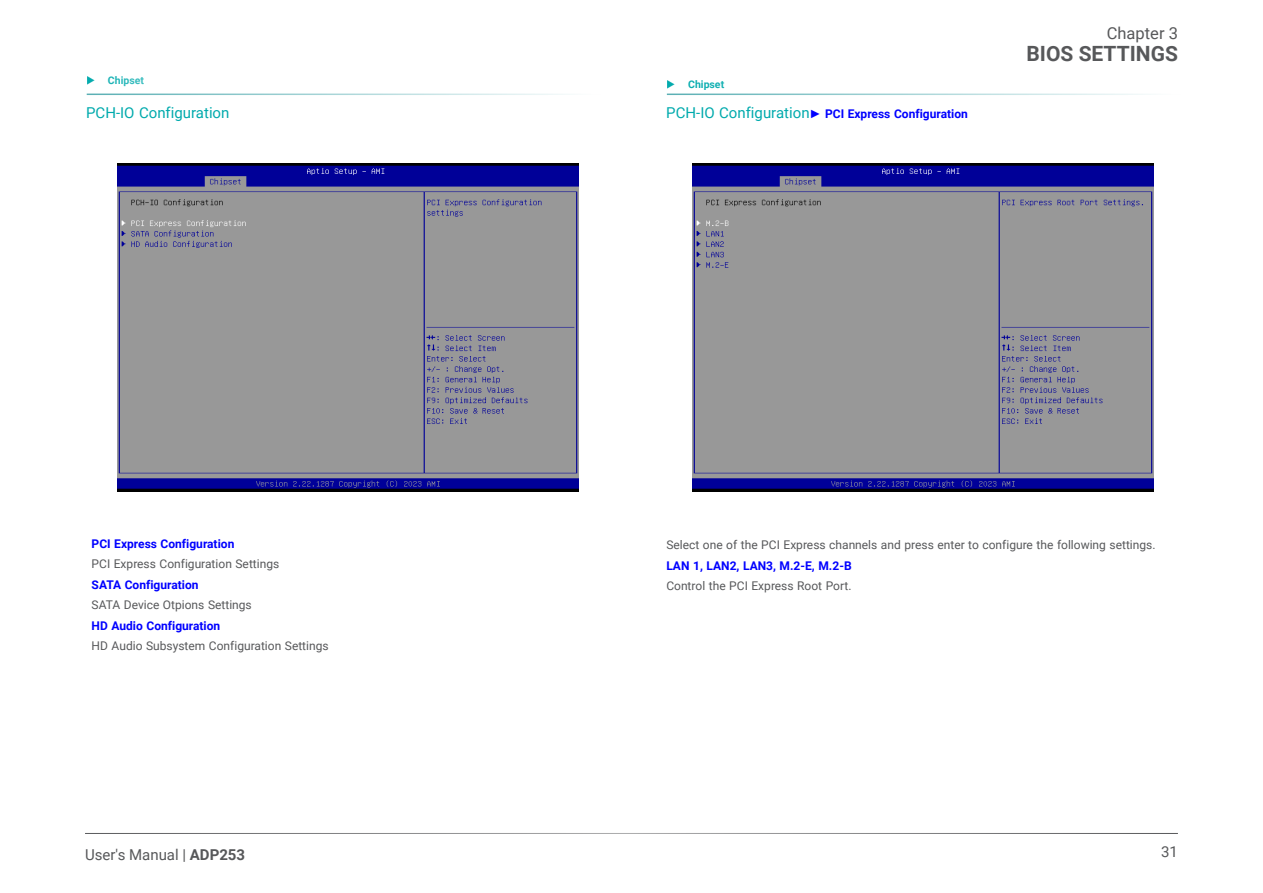
<style>
.page{position:relative;width:1263px;height:893px;background:#fff}
.page>*{position:absolute;margin:0;border:0;box-sizing:border-box;transform-origin:0 0}
.t1{font:700 21px "Roboto";color:#57585a}
.t2{font:16.5px "Roboto";color:#57585a}
.t3{font:15px "Roboto";color:#57585a}
.Heading_3{font:15px "Roboto";color:#00aaad}
.BIOS_Item{font:12px "Roboto";color:#57585a}
.BIOS_Item-2{font:700 12px "Roboto";color:#00f}
.Heading_3-2{font:700 12px "Roboto";color:#00f}
.t4{font:700 10.5px "Roboto";color:#00aaad}
.s1{font-weight:400;font-size:15px;color:#00aaad}
.s2{font-family:"Tahoma"}
.s3{font-weight:700}
</style>
<div class="page">
<hr style="left:85px;top:833px;width:1093px;height:1px;background:#57585a">
<hr style="left:87px;top:94px;width:514px;height:1px;background:#2e9aa0">
<img style="left:117px;top:163px;width:461px;height:329px">
<hr style="left:667px;top:94px;width:514px;height:1px;background:#2e9aa0">
<img style="left:692px;top:163px;width:461px;height:329px">
<h2 class="t2" style="left:1107px;top:21px;width:73px">Chapter 3</h2>
<h1 class="t1" style="left:1026px;top:39px;width:153px">BIOS SETTINGS</h1>
<p class="t4" style="left:108px;top:73px;width:38px">Chipset</p>
<p class="t4" style="left:688px;top:77px;width:38px">Chipset</p>
<p class="Heading_3" style="left:86px;top:102px;width:145px">PCH-IO Configuration</p>
<p class="Heading_3-2" style="left:666px;top:105px;width:303px"><span class="s1">PCH-IO Configuration</span><span class="s2">►</span> PCI Express Configuration</p>
<p class="BIOS_Item-2" style="left:92px;top:535px;width:144px">PCI Express Configuration</p>
<p class="BIOS_Item" style="left:92px;top:555px;width:189px">PCI Express Configuration Settings</p>
<p class="BIOS_Item-2" style="left:92px;top:576px;width:108px">SATA Configuration</p>
<p class="BIOS_Item" style="left:92px;top:596px;width:162px">SATA Device Otpions Settings</p>
<p class="BIOS_Item-2" style="left:92px;top:617px;width:130px">HD Audio Configuration</p>
<p class="BIOS_Item" style="left:92px;top:637px;width:239px">HD Audio Subsystem Configuration Settings</p>
<p class="BIOS_Item" style="left:666px;top:537px;width:491px">Select one of the PCI Express channels and press enter to configure the following settings.</p>
<p class="BIOS_Item-2" style="left:666px;top:557px;width:187px">LAN 1, LAN2, LAN3, M.2-E, M.2-B</p>
<p class="BIOS_Item" style="left:666px;top:578px;width:187px">Control the PCI Express Root Port.</p>
<p class="t3" style="left:85px;top:844px;width:162px">User's Manual | <span class="s3">ADP253</span></p>
<p class="t3" style="left:1161px;top:841px;width:18px">31</p>
</div>
